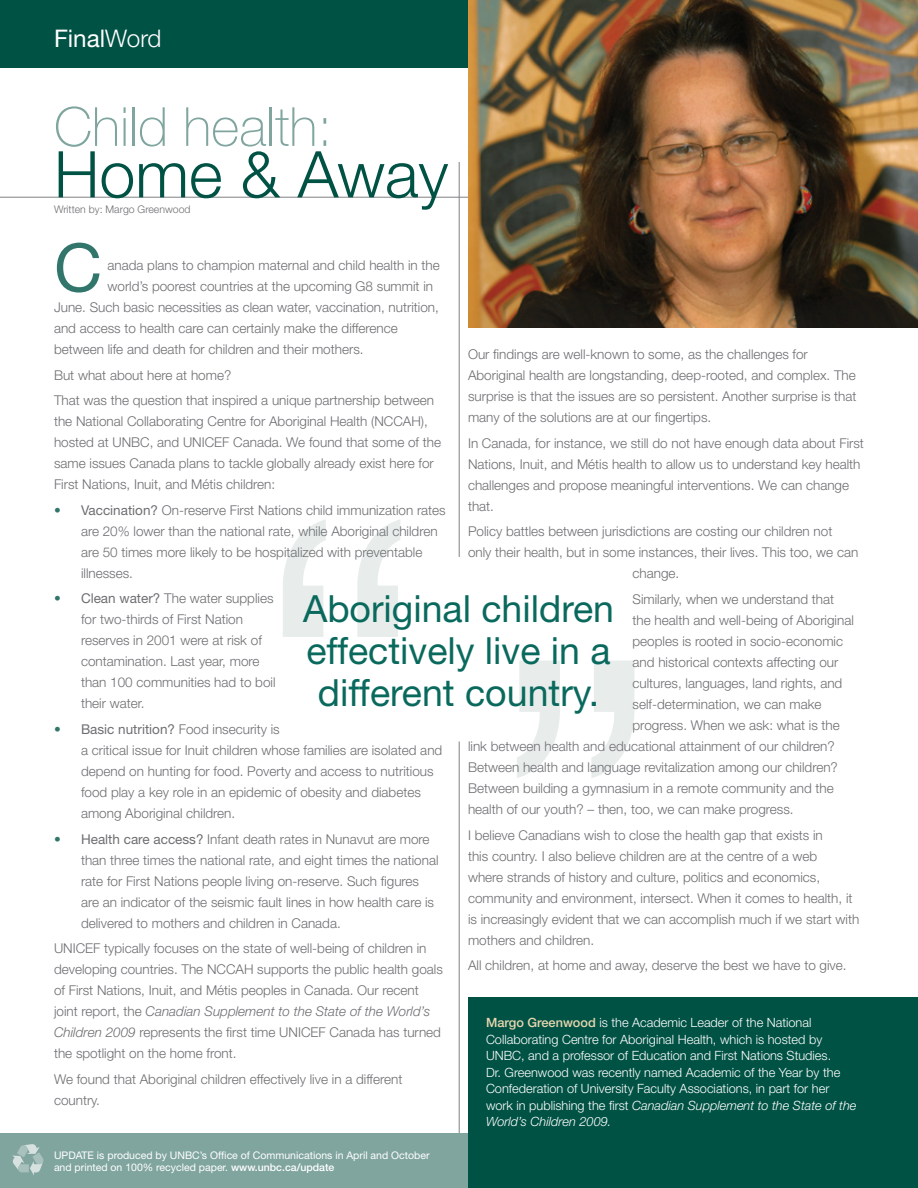
<style>
.page{position:relative;width:918px;height:1188px;background:#fff}
.page>*{position:absolute;margin:0;border:0;box-sizing:border-box;transform-origin:0 0}
.t1{font:66.75px "Helvetica Neue LT";color:#32766b}
.t2{font:300 64.5px "Helvetica Neue LT";color:#005244}
.t3{font:100 54px "Helvetica Neue LT";color:#80a59f}
.t4{font:37.5px/42px "Helvetica Neue LT";color:#0a695d;text-align:center}
.t5{font:24.3px "Helvetica Neue LT";color:#fff}
.t6{font:300 13.5px/21px "Helvetica Neue LT";color:#6d6e71}
.t7{font:300 12.75px/16.5px "Helvetica Neue LT";color:#fff}
.t8{font:10.5px/12px "Helvetica Neue LT";color:#fff}
.t9{font:300 10.5px "Helvetica Neue LT";color:#6d6e71}
.s1{font-weight:300}
.s2{color:#32766b}
.s3{font-weight:400}
.s4{font-style:italic}
.s5{font-weight:500;color:#e9d6af}
.s6{font-weight:500}
</style>
<div class="page">
<hr style="left:459px;top:741px;width:1px;height:408px;background:#808285">
<div style="left:0;top:0;width:918px;height:67px;background:#005244"></div>
<div style="left:0;top:1133px;width:918px;height:55px;background:#80a59f"></div>
<div style="left:468px;top:998px;width:450px;height:190px;background:#005244"></div>
<svg style="left:12px;top:1144px;width:31px;height:31px"></svg>
<hr style="left:0;top:197px;width:473px;height:1px;background:#808285">
<hr style="left:459px;top:162px;width:1px;height:395px;background:#808285">
<svg style="left:283px;top:519px;width:117px;height:118px"></svg>
<svg style="left:517px;top:661px;width:117px;height:117px"></svg>
<img style="left:468px;top:0;width:450px;height:328px">
<h3 class="t5" style="left:54px;top:24px;width:109px">Final<span class="s1">Word</span></h3>
<h3 class="t3" style="left:54px;top:96px;width:280px">Child health:</h3>
<h2 class="t2" style="left:54px;top:135px;width:396px">Home &amp; Away</h2>
<p class="t9" style="left:54px;top:203px;width:138px">Written by: Margo Greenwood</p>
<h1 class="t1" style="left:54px;top:228px;width:50px">C</h1>
<p class="t6" style="left:108px;top:255px;width:334px">anada plans to champion maternal and child health in the</p>
<p class="t6" style="left:108px;top:276px;width:327px">world’s poorest countries at the upcoming G8 summit in</p>
<p class="t6" style="left:54px;top:297px;width:386px">June. Such basic necessities as clean water, vaccination, nutrition,</p>
<p class="t6" style="left:54px;top:318px;width:345px">and access to health care can certainly make the difference</p>
<p class="t6" style="left:54px;top:339px;width:311px">between life and death for children and their mothers.</p>
<p class="t6" style="left:54px;top:362px;width:382px;line-height:25.5px">But what about here at home?<br>That was the question that inspired a unique partnership between</p>
<p class="t6" style="left:54px;top:411px;width:389px">the National Collaborating Centre for Aboriginal Health (NCCAH), hosted at UNBC, and UNICEF Canada. We found that some of the same issues Canada plans to tackle globally already exist here for First Nations, Inuit, and Métis children:</p>
<p class="t6" style="left:81px;top:499px;width:366px;text-indent:-27px"><span class="s2">•</span> <span class="s3">Vaccination?</span> On-reserve First Nations child immunization rates are 20% lower than the national rate, while Aboriginal children are 50 times more likely to be hospitalized with preventable illnesses.</p>
<p class="t6" style="left:81px;top:588px;width:196px;text-indent:-27px"><span class="s2">•</span> <span class="s3">Clean water?</span> The water supplies for two-thirds of First Nation reserves in 2001 were at risk of contamination. Last year, more than 100 communities had to boil their water.</p>
<p class="t6" style="left:81px;top:718px;width:363px;text-indent:-27px"><span class="s2">•</span> <span class="s3">Basic nutrition?</span> Food insecurity is<br>a critical issue for Inuit children whose families are isolated and depend on hunting for food. Poverty and access to nutritious food play a key role in an epidemic of obesity and diabetes among Aboriginal children.</p>
<p class="t6" style="left:81px;top:828px;width:359px;text-indent:-27px"><span class="s2">•</span> <span class="s3">Health care access?</span> Infant death rates in Nunavut are more than three times the national rate, and eight times the national rate for First Nations people living on-reserve. Such figures are an indicator of the seismic fault lines in how health care is delivered to mothers and children in Canada.</p>
<p class="t6" style="left:54px;top:937px;width:390px">UNICEF typically focuses on the state of well-being of children in developing countries. The NCCAH supports the public health goals of First Nations, Inuit, and Métis peoples in Canada. Our recent joint report, the <span class="s4">Canadian Supplement to the State of the World’s Children 2009</span> represents the first time UNICEF Canada has turned the spotlight on the home front.</p>
<p class="t6" style="left:54px;top:1068px;width:350px">We found that Aboriginal children effectively live in a different country.</p>
<p class="t6" style="left:468px;top:344px;width:390px">Our findings are well-known to some, as the challenges for Aboriginal health are longstanding, deep-rooted, and complex. The surprise is that the issues are so persistent. Another surprise is that many of the solutions are at our fingertips.</p>
<p class="t6" style="left:468px;top:432px;width:397px">In Canada, for instance, we still do not have enough data about First Nations, Inuit, and Métis health to allow us to understand key health challenges and propose meaningful interventions. We can change that.</p>
<p class="t6" style="left:468px;top:521px;width:366px">Policy battles between jurisdictions are costing our children not</p>
<p class="t6" style="left:468px;top:542px;width:392px">only their health, but in some instances, their lives. This too, we can</p>
<p class="t6" style="left:633px;top:563px;width:48px">change.</p>
<p class="t6" style="left:633px;top:588px;width:203px">Similarly, when we understand that</p>
<p class="t6" style="left:633px;top:609px;width:223px">the health and well-being of Aboriginal</p>
<p class="t6" style="left:633px;top:630px;width:212px">peoples is rooted in socio-economic</p>
<p class="t6" style="left:633px;top:651px;width:207px">and historical contexts affecting our</p>
<p class="t6" style="left:633px;top:672px;width:211px">cultures, languages, land rights, and</p>
<p class="t6" style="left:633px;top:693px;width:191px">self-determination, we can make</p>
<p class="t6" style="left:633px;top:714px;width:209px">progress. When we ask: what is the</p>
<p class="t6" style="left:468px;top:735px;width:368px">link between health and educational attainment of our children?</p>
<p class="t6" style="left:468px;top:756px;width:371px">Between health and language revitalization among our children?</p>
<p class="t6" style="left:468px;top:777px;width:367px">Between building a gymnasium in a remote community and the</p>
<p class="t6" style="left:468px;top:798px;width:327px">health of our youth? – then, too, we can make progress.</p>
<p class="t6" style="left:468px;top:824px;width:393px">I believe Canadians wish to close the health gap that exists in<br>this country. I also believe children are at the centre of a web<br>where strands of history and culture, politics and economics, community and environment, intersect. When it comes to health, it is increasingly evident that we can accomplish much if we start with mothers and children.</p>
<p class="t6" style="left:468px;top:955px;width:380px">All children, at home and away, deserve the best we have to give.</p>
<h3 class="t4" style="left:303px;top:587px;width:313px">Aboriginal children effectively live in a different country.</h3>
<p class="t7" style="left:486px;top:1014px;width:372px"><span class="s5">Margo Greenwood</span> is the Academic Leader of the National Collaborating Centre for Aboriginal Health, which is hosted by UNBC, and a professor of Education and First Nations Studies.<br>Dr. Greenwood was recently named Academic of the Year by the Confederation of University Faculty Associations, in part for her work in publishing the first <span class="s4">Canadian Supplement to the State of the World’s Children 2009.</span></p>
<p class="t8" style="left:54px;top:1149px;width:377px">UPDATE is produced by UNBC’s Office of Communications in April and October and printed on 100% recycled paper. <span class="s6">www.unbc.ca/update</span></p>
</div>
